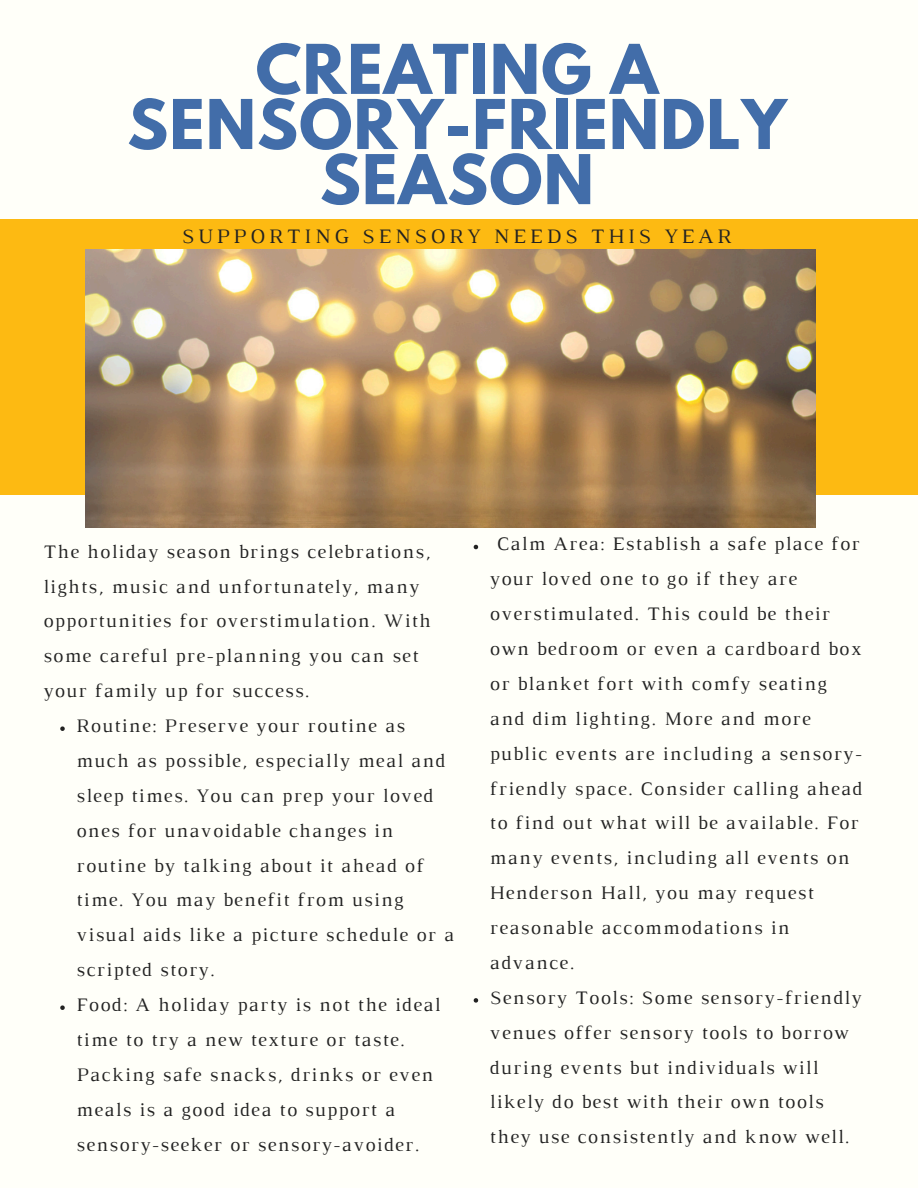
<style>
.page{position:relative;width:918px;height:1188px;background:#fffff9}
.page>*{position:absolute;margin:0;border:0;box-sizing:border-box;transform-origin:0 0}
.t1{font:700 60.75px/55.2px "League Spartan";letter-spacing:.02em;color:#426da9;text-align:center}
.t2{font:21px "Luthier";letter-spacing:.18em;color:#222}
.t3{font:19.5px/34.8px "Luthier";letter-spacing:.07em;color:#222}
</style>
<div class="page">
<div style="left:0;top:219px;width:918px;height:276px;background:#fdba12"></div>
<img style="left:85px;top:250px;width:730px;height:278px">
<svg style="left:474px;top:545px;width:4px;height:4px"></svg>
<svg style="left:474px;top:998px;width:4px;height:5px"></svg>
<svg style="left:60px;top:726px;width:5px;height:5px"></svg>
<svg style="left:60px;top:1005px;width:5px;height:5px"></svg>
<h1 class="t1" style="left:127px;top:50px;width:661px">CREATING A<br>SENSORY-FRIENDLY<br>SEASON</h1>
<h2 class="t2" style="left:182px;top:228px;width:551px">SUPPORTING SENSORY NEEDS THIS YEAR</h2>
<p class="t3" style="left:43px;top:535px;width:389px">The holiday season brings celebrations, lights, music and unfortunately, many opportunities for overstimulation. With some careful pre-planning you can set your family up for success.</p>
<p class="t3" style="left:77px;top:710px;width:379px">Routine: Preserve your routine as much as possible, especially meal and sleep times. You can prep your loved ones for unavoidable changes in routine by talking about it ahead of time. You may benefit from using visual aids like a picture schedule or a scripted story.</p>
<p class="t3" style="left:77px;top:989px;width:365px">Food: A holiday party is not the ideal time to try a new texture or taste.<br>Packing safe snacks, drinks or even meals is a good idea to support a sensory-seeker or sensory-avoider.</p>
<p class="t3" style="left:490px;top:528px;width:374px;text-indent:7px">Calm Area: Establish a safe place for your loved one to go if they are overstimulated. This could be their own bedroom or even a cardboard box or blanket fort with comfy seating and dim lighting. More and more public events are including a sensory&shy;friendly space. Consider calling ahead to find out what will be available. For many events, including all events on<br>Henderson Hall, you may request reasonable accommodations in advance.</p>
<p class="t3" style="left:490px;top:981px;width:373px">Sensory Tools: Some sensory-friendly venues offer sensory tools to borrow during events but individuals will likely do best with their own tools they use consistently and know well.</p>
</div>
